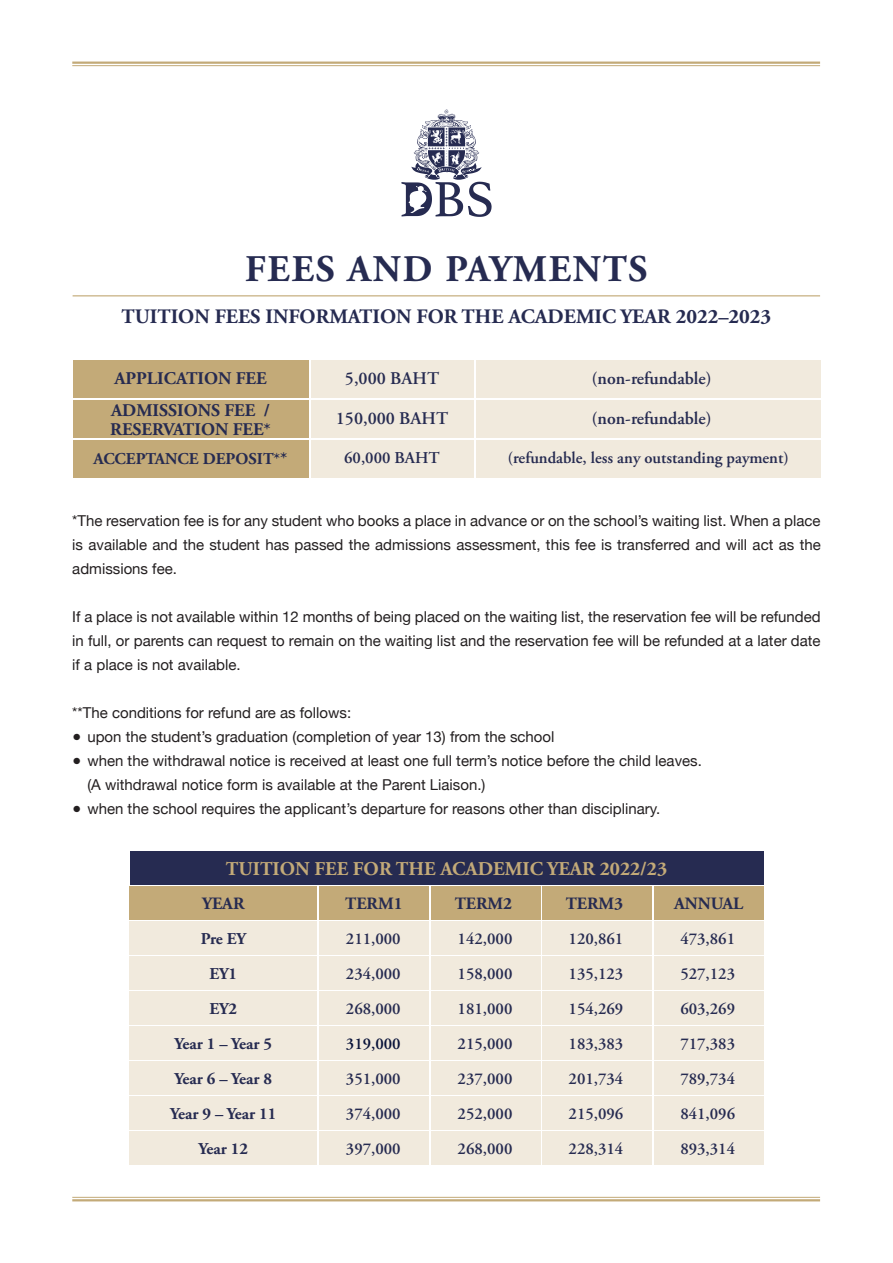
<style>
.page{position:relative;width:893px;height:1263px;background:#fff}
.page>*{position:absolute;margin:0;border:0;box-sizing:border-box;transform-origin:0 0}
.t1{font:700 37.5px "Adobe Garamond Pro";letter-spacing:.05em;color:#262b51}
.t2{font:700 20.55px "Adobe Garamond Pro";color:#262b51}
.t3{font:700 19.5px "Adobe Garamond Pro";color:#c3aa78}
.t4{font:600 17.85px "Adobe Garamond Pro";color:#262b51}
.t5{font:700 17.85px/19.5px "Adobe Garamond Pro";color:#262b51}
.t6{font:700 17.25px "Adobe Garamond Pro";color:#262b51}
.t7{font:600 16.5px/35px "Adobe Garamond Pro";color:#262b51;text-align:justify}
.t8{font:700 16.5px/35px "Adobe Garamond Pro";color:#262b51;text-align:center}
.t9{font:600 16.5px "Adobe Garamond Pro";color:#0a143a}
.t10{font:15px/24px "Helvetica Neue";color:#231f20;text-align:justify}
.s1{font-size:17.85px}
</style>
<div class="page">
<hr style="left:73px;top:295px;width:747px;height:1px;background:#c3aa78">
<hr style="left:72px;top:62px;width:748px;height:2px;background:#c3aa78">
<hr style="left:72px;top:65px;width:748px;height:1px;background:#c3aa78">
<hr style="left:72px;top:1197px;width:748px;height:1px;background:#c3aa78">
<hr style="left:72px;top:1199px;width:748px;height:2px;background:#c3aa78">
<svg style="left:401px;top:109px;width:91px;height:108px"></svg>
<div style="left:73px;top:360px;width:235px;height:38px;background:#c3aa78"></div>
<div style="left:311px;top:360px;width:162px;height:38px;background:#f1eadd"></div>
<div style="left:476px;top:360px;width:344px;height:38px;background:#f1eadd"></div>
<div style="left:73px;top:400px;width:235px;height:38px;background:#c3aa78"></div>
<div style="left:73px;top:440px;width:235px;height:38px;background:#c3aa78"></div>
<div style="left:311px;top:400px;width:162px;height:38px;background:#f1eadd"></div>
<div style="left:311px;top:440px;width:162px;height:38px;background:#f1eadd"></div>
<div style="left:476px;top:400px;width:344px;height:38px;background:#f1eadd"></div>
<div style="left:476px;top:440px;width:344px;height:38px;background:#f1eadd"></div>
<div style="left:130px;top:851px;width:633px;height:33px;background:#262b51"></div>
<div style="left:130px;top:886px;width:187px;height:33px;background:#c3aa78"></div>
<div style="left:130px;top:921px;width:187px;height:33px;background:#f1eadd"></div>
<div style="left:130px;top:956px;width:187px;height:33px;background:#f1eadd"></div>
<div style="left:130px;top:991px;width:187px;height:33px;background:#f1eadd"></div>
<div style="left:130px;top:1026px;width:187px;height:33px;background:#f1eadd"></div>
<div style="left:130px;top:1061px;width:187px;height:33px;background:#f1eadd"></div>
<div style="left:130px;top:1096px;width:187px;height:33px;background:#f1eadd"></div>
<div style="left:130px;top:1131px;width:187px;height:33px;background:#f1eadd"></div>
<div style="left:319px;top:886px;width:110px;height:33px;background:#c3aa78"></div>
<div style="left:319px;top:921px;width:110px;height:33px;background:#f1eadd"></div>
<div style="left:319px;top:956px;width:110px;height:33px;background:#f1eadd"></div>
<div style="left:319px;top:991px;width:110px;height:33px;background:#f1eadd"></div>
<div style="left:319px;top:1026px;width:110px;height:33px;background:#f1eadd"></div>
<div style="left:319px;top:1061px;width:110px;height:33px;background:#f1eadd"></div>
<div style="left:319px;top:1096px;width:110px;height:33px;background:#f1eadd"></div>
<div style="left:319px;top:1131px;width:110px;height:33px;background:#f1eadd"></div>
<div style="left:431px;top:886px;width:109px;height:33px;background:#c3aa78"></div>
<div style="left:431px;top:921px;width:109px;height:33px;background:#f1eadd"></div>
<div style="left:431px;top:956px;width:109px;height:33px;background:#f1eadd"></div>
<div style="left:431px;top:991px;width:109px;height:33px;background:#f1eadd"></div>
<div style="left:431px;top:1026px;width:109px;height:33px;background:#f1eadd"></div>
<div style="left:431px;top:1061px;width:109px;height:33px;background:#f1eadd"></div>
<div style="left:431px;top:1096px;width:109px;height:33px;background:#f1eadd"></div>
<div style="left:431px;top:1131px;width:109px;height:33px;background:#f1eadd"></div>
<div style="left:542px;top:886px;width:110px;height:33px;background:#c3aa78"></div>
<div style="left:542px;top:921px;width:110px;height:33px;background:#f1eadd"></div>
<div style="left:542px;top:956px;width:110px;height:33px;background:#f1eadd"></div>
<div style="left:542px;top:991px;width:110px;height:33px;background:#f1eadd"></div>
<div style="left:542px;top:1026px;width:110px;height:33px;background:#f1eadd"></div>
<div style="left:542px;top:1061px;width:110px;height:33px;background:#f1eadd"></div>
<div style="left:542px;top:1096px;width:110px;height:33px;background:#f1eadd"></div>
<div style="left:542px;top:1131px;width:110px;height:33px;background:#f1eadd"></div>
<div style="left:654px;top:886px;width:109px;height:33px;background:#c3aa78"></div>
<div style="left:654px;top:921px;width:109px;height:33px;background:#f1eadd"></div>
<div style="left:654px;top:956px;width:109px;height:33px;background:#f1eadd"></div>
<div style="left:654px;top:991px;width:109px;height:33px;background:#f1eadd"></div>
<div style="left:654px;top:1026px;width:109px;height:33px;background:#f1eadd"></div>
<div style="left:654px;top:1061px;width:109px;height:33px;background:#f1eadd"></div>
<div style="left:654px;top:1096px;width:109px;height:33px;background:#f1eadd"></div>
<div style="left:654px;top:1131px;width:109px;height:33px;background:#f1eadd"></div>
<h1 class="t1" style="left:245px;top:248px;width:404px">FEES AND PAYMENTS</h1>
<h2 class="t2" style="left:121px;top:305px;width:651px">TUITION FEES INFORMATION FOR THE ACADEMIC YEAR 2022–2023</h2>
<p class="t5" style="left:114px;top:369px;width:154px">APPLICATION FEE</p>
<p class="t4" style="left:345px;top:368px;width:96px">5,000 BAHT</p>
<p class="t4" style="left:592px;top:368px;width:121px">(non-refundable)</p>
<p class="t5" style="left:110px;top:401px;width:162px">ADMISSIONS FEE /<br>RESERVATION FEE*</p>
<p class="t8" style="left:93px;top:442px;width:196px">ACCEPTANCE DEPOSIT*<span class="s1">*</span></p>
<p class="t4" style="left:592px;top:408px;width:121px">(non-refundable)</p>
<p class="t7" style="left:508px;top:440px;width:282px">(refundable, less any outstanding payment)</p>
<p class="t4" style="left:336px;top:408px;width:114px">150,000 BAHT</p>
<p class="t7" style="left:344px;top:440px;width:97px">60,000 BAHT</p>
<p class="t10" style="left:72px;top:510px;width:750px">*The reservation fee is for any student who books a place in advance or on the school’s waiting list. When a place is available and the student has passed the admissions assessment, this fee is transferred and will act as the admissions fee.</p>
<p class="t10" style="left:72px;top:606px;width:750px">If a place is not available within 12 months of being placed on the waiting list, the reservation fee will be refunded in full, or parents can request to remain on the waiting list and the reservation fee will be refunded at a later date if a place is not available.</p>
<p class="t10" style="left:72px;top:702px;width:280px">**The conditions for refund are as follows:</p>
<p class="t10" style="left:72px;top:726px;width:484px">● upon the student’s graduation (completion of year 13) from the school</p>
<p class="t10" style="left:87px;top:750px;width:616px;text-indent:-15px">● when the withdrawal notice is received at least one full term’s notice before the child leaves. (A withdrawal notice form is available at the Parent Liaison.)</p>
<p class="t10" style="left:72px;top:798px;width:589px">● when the school requires the applicant’s departure for reasons other than disciplinary.</p>
<h3 class="t3" style="left:226px;top:858px;width:443px">TUITION FEE FOR THE ACADEMIC YEAR 2022/23</h3>
<p class="t6" style="left:202px;top:893px;width:44px">YEAR</p>
<p class="t6" style="left:345px;top:893px;width:59px">TERM1</p>
<p class="t6" style="left:455px;top:893px;width:59px">TERM2</p>
<p class="t6" style="left:566px;top:893px;width:59px">TERM3</p>
<p class="t6" style="left:674px;top:893px;width:71px">ANNUAL</p>
<p class="t8" style="left:170px;top:921px;width:108px">Pre EY<br>EY1<br>EY2<br>Year 1 – Year 5<br>Year 6 – Year 8<br>Year 9 – Year 11<br>Year 12</p>
<p class="t7" style="left:346px;top:921px;width:56px">211,000<br>234,000<br>268,000</p>
<p class="t9" style="left:346px;top:1034px;width:56px">319,000</p>
<p class="t7" style="left:346px;top:1061px;width:56px">351,000<br>374,000<br>397,000</p>
<p class="t7" style="left:458px;top:921px;width:56px">142,000<br>158,000<br>181,000<br>215,000<br>237,000<br>252,000<br>268,000</p>
<p class="t7" style="left:569px;top:921px;width:56px">120,861<br>135,123<br>154,269<br>183,383<br>201,734<br>215,096<br>228,314</p>
<p class="t7" style="left:680px;top:921px;width:56px">473,861<br>527,123<br>603,269<br>717,383<br>789,734<br>841,096<br>893,314</p>
</div>
